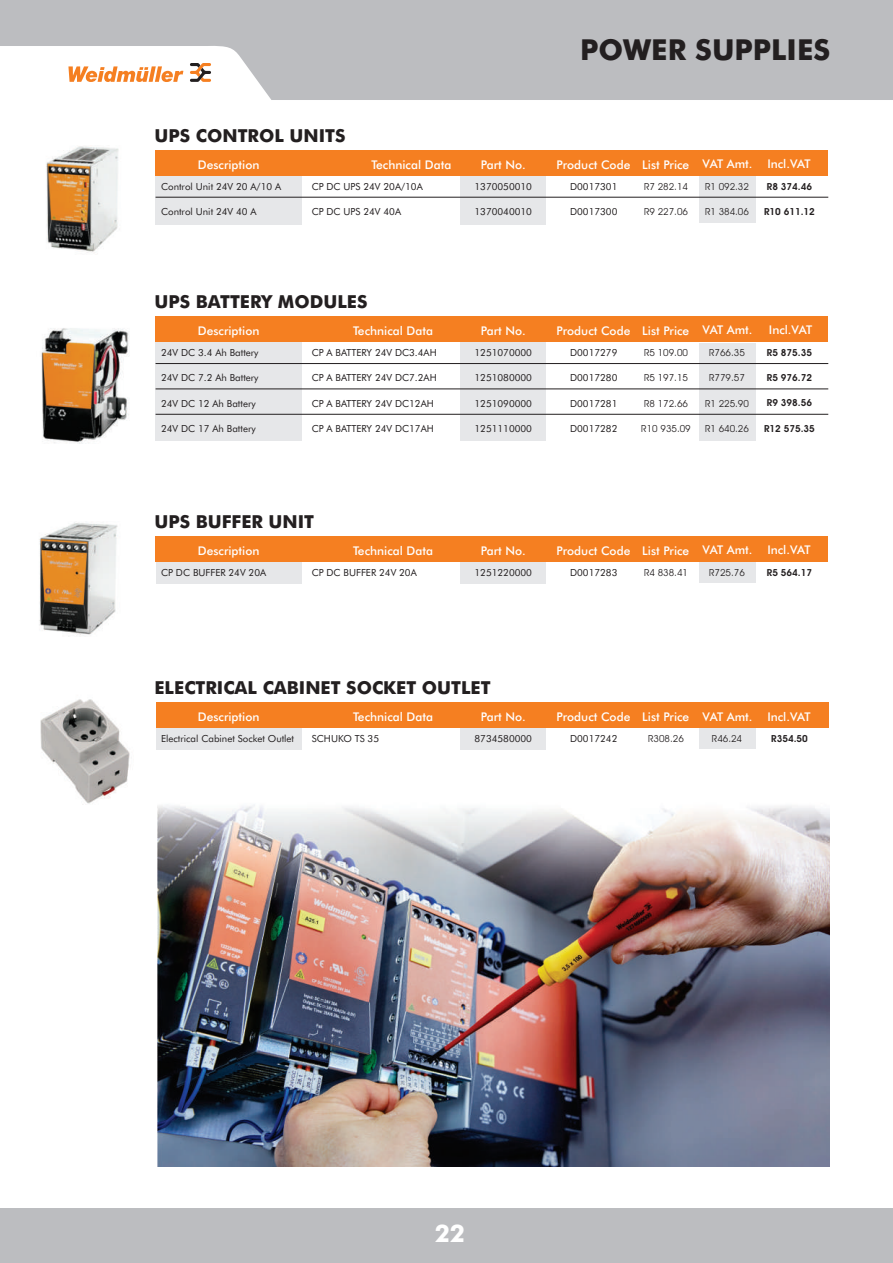
<style>
.page{position:relative;width:893px;height:1263px;background:#fff}
.page>*{position:absolute;margin:0;border:0;box-sizing:border-box;transform-origin:0 0}
.t1{font:500 28.95px "Futura BT";color:#231f20}
.t2{font:500 24.3px "Futura BT";color:#fff}
.t3{font:500 17.85px "Futura BT";color:#231f20}
.t4{font:500 12px "Futura BT";color:#fff}
.t5{font:9.75px "Futura BT";color:#231f20}
.t6{font:9.75px "Avant Garde IT Cby BT";color:#231f20}
.t7{font:700 9.75px "Avant Garde IT Cby BT";color:#231f20}
</style>
<div class="page">
<svg style="left:0;top:0;width:893px;height:100px;background:#c4c5c8"></svg>
<svg style="left:68px;top:66px;width:115px;height:16px"></svg>
<svg style="left:190px;top:63px;width:21px;height:19px"></svg>
<div style="left:0;top:1208px;width:893px;height:55px;background:#bcbdc0"></div>
<div style="left:699px;top:175px;width:57px;height:48px;background:#e6e7e9"></div>
<div style="left:156px;top:176px;width:146px;height:49px;background:#e6e7e9"></div>
<div style="left:460px;top:176px;width:86px;height:49px;background:#e6e7e9"></div>
<div style="left:156px;top:150px;width:672px;height:26px;background:#f57f21"></div>
<hr style="left:156px;top:197px;width:672px;height:1px;background:#231f20">
<div style="left:699px;top:343px;width:57px;height:97px;background:#e6e7e9"></div>
<div style="left:156px;top:342px;width:146px;height:99px;background:#e6e7e9"></div>
<div style="left:460px;top:342px;width:86px;height:99px;background:#e6e7e9"></div>
<div style="left:156px;top:316px;width:672px;height:26px;background:#f57f21"></div>
<hr style="left:156px;top:363px;width:672px;height:1px;background:#231f20">
<hr style="left:156px;top:389px;width:672px;height:1px;background:#231f20">
<hr style="left:156px;top:414px;width:672px;height:1px;background:#231f20">
<div style="left:699px;top:562px;width:57px;height:20px;background:#e6e7e9"></div>
<div style="left:156px;top:562px;width:146px;height:21px;background:#e6e7e9"></div>
<div style="left:460px;top:562px;width:86px;height:21px;background:#e6e7e9"></div>
<div style="left:156px;top:536px;width:672px;height:26px;background:#f57f21"></div>
<div style="left:156px;top:728px;width:146px;height:22px;background:#e6e7e9"></div>
<div style="left:460px;top:728px;width:86px;height:22px;background:#e6e7e9"></div>
<div style="left:156px;top:702px;width:672px;height:26px;background:#f57f21"></div>
<div style="left:699px;top:729px;width:57px;height:20px;background:#e6e7e9"></div>
<img style="left:158px;top:804px;width:672px;height:362px">
<img style="left:46px;top:146px;width:73px;height:107px">
<img style="left:41px;top:328px;width:88px;height:115px">
<img style="left:39px;top:522px;width:79px;height:115px">
<img style="left:40px;top:699px;width:90px;height:106px">
<h3 class="t3" style="left:155px;top:125px;width:192px">UPS CONTROL UNITS</h3>
<h1 class="t1" style="left:580px;top:33px;width:251px">POWER SUPPLIES</h1>
<p class="t4" style="left:198px;top:159px;width:63px">Description</p>
<p class="t4" style="left:371px;top:159px;width:81px">Technical Data</p>
<p class="t4" style="left:481px;top:159px;width:46px">Part No.</p>
<p class="t4" style="left:557px;top:159px;width:134px">Product Code List Price</p>
<p class="t4" style="left:703px;top:159px;width:110px">VAT Amt. Incl.VAT</p>
<p class="t5" style="left:161px;top:182px;width:122px">Control Unit 24V 20 A/10 A</p>
<p class="t5" style="left:161px;top:208px;width:97px">Control Unit 24V 40 A</p>
<p class="t5" style="left:312px;top:182px;width:113px">CP DC UPS 24V 20A/10A</p>
<p class="t5" style="left:312px;top:208px;width:91px">CP DC UPS 24V 40A</p>
<p class="t5" style="left:474px;top:182px;width:59px">1370050010</p>
<p class="t5" style="left:474px;top:208px;width:59px">1370040010</p>
<p class="t5" style="left:570px;top:182px;width:49px">D0017301</p>
<p class="t5" style="left:570px;top:208px;width:49px">D0017300</p>
<p class="t6" style="left:644px;top:183px;width:45px">R7 282.14</p>
<p class="t6" style="left:644px;top:208px;width:45px">R9 227.06</p>
<p class="t6" style="left:705px;top:183px;width:45px">R1 092.32</p>
<p class="t6" style="left:705px;top:208px;width:45px">R1 384.06</p>
<p class="t7" style="left:767px;top:183px;width:47px">R8 374.46</p>
<p class="t7" style="left:764px;top:208px;width:52px">R10 611.12</p>
<h3 class="t3" style="left:154px;top:292px;width:214px">UPS BATTERY MODULES</h3>
<p class="t4" style="left:198px;top:326px;width:63px">Description</p>
<p class="t4" style="left:353px;top:326px;width:81px">Technical Data</p>
<p class="t4" style="left:481px;top:326px;width:46px">Part No.</p>
<p class="t4" style="left:557px;top:326px;width:134px">Product Code List Price</p>
<p class="t5" style="left:161px;top:349px;width:99px">24V DC 3.4 Ah Battery</p>
<p class="t5" style="left:161px;top:374px;width:99px">24V DC 7.2 Ah Battery</p>
<p class="t5" style="left:161px;top:399px;width:96px">24V DC 12 Ah Battery</p>
<p class="t5" style="left:161px;top:424px;width:96px">24V DC 17 Ah Battery</p>
<p class="t5" style="left:312px;top:349px;width:127px">CP A BATTERY 24V DC3.4AH</p>
<p class="t5" style="left:312px;top:374px;width:127px">CP A BATTERY 24V DC7.2AH</p>
<p class="t5" style="left:312px;top:399px;width:124px">CP A BATTERY 24V DC12AH</p>
<p class="t5" style="left:312px;top:424px;width:124px">CP A BATTERY 24V DC17AH</p>
<p class="t6" style="left:644px;top:349px;width:45px">R5 109.00</p>
<p class="t6" style="left:644px;top:374px;width:45px">R5 197.15</p>
<p class="t6" style="left:644px;top:400px;width:45px">R8 172.66</p>
<p class="t6" style="left:641px;top:425px;width:51px">R10 935.09</p>
<p class="t5" style="left:474px;top:349px;width:59px">1251070000</p>
<p class="t5" style="left:474px;top:374px;width:59px">1251080000</p>
<p class="t5" style="left:474px;top:399px;width:59px">1251090000</p>
<p class="t5" style="left:474px;top:424px;width:59px">1251110000</p>
<p class="t5" style="left:570px;top:349px;width:49px">D0017279</p>
<p class="t5" style="left:570px;top:374px;width:49px">D0017280</p>
<p class="t5" style="left:570px;top:399px;width:49px">D0017281</p>
<p class="t5" style="left:570px;top:424px;width:49px">D0017282</p>
<p class="t4" style="left:703px;top:325px;width:51px">VAT Amt.</p>
<p class="t4" style="left:769px;top:325px;width:45px">Incl.VAT</p>
<p class="t6" style="left:709px;top:349px;width:37px">R766.35</p>
<p class="t6" style="left:709px;top:374px;width:37px">R779.57</p>
<p class="t6" style="left:705px;top:400px;width:45px">R1 225.90</p>
<p class="t6" style="left:705px;top:425px;width:45px">R1 640.26</p>
<p class="t7" style="left:767px;top:349px;width:47px">R5 875.35</p>
<p class="t7" style="left:767px;top:374px;width:47px">R5 976.72</p>
<p class="t7" style="left:767px;top:399px;width:47px">R9 398.56</p>
<p class="t7" style="left:764px;top:425px;width:52px">R12 575.35</p>
<h3 class="t3" style="left:154px;top:511px;width:161px">UPS BUFFER UNIT</h3>
<p class="t4" style="left:198px;top:545px;width:63px">Description</p>
<p class="t4" style="left:353px;top:545px;width:81px">Technical Data</p>
<p class="t4" style="left:481px;top:545px;width:46px">Part No.</p>
<p class="t4" style="left:557px;top:545px;width:134px">Product Code List Price</p>
<p class="t4" style="left:703px;top:545px;width:110px">VAT Amt. Incl.VAT</p>
<p class="t5" style="left:161px;top:568px;width:107px">CP DC BUFFER 24V 20A</p>
<p class="t5" style="left:312px;top:568px;width:107px">CP DC BUFFER 24V 20A</p>
<p class="t5" style="left:474px;top:568px;width:59px">1251220000</p>
<p class="t5" style="left:570px;top:568px;width:49px">D0017283</p>
<p class="t6" style="left:644px;top:569px;width:45px">R4 838.41</p>
<p class="t6" style="left:709px;top:569px;width:37px">R725.76</p>
<p class="t7" style="left:767px;top:569px;width:47px">R5 564.17</p>
<h3 class="t3" style="left:154px;top:678px;width:338px">ELECTRICAL CABINET SOCKET OUTLET</h3>
<p class="t4" style="left:198px;top:712px;width:63px">Description</p>
<p class="t4" style="left:353px;top:712px;width:81px">Technical Data</p>
<p class="t4" style="left:481px;top:712px;width:46px">Part No.</p>
<p class="t4" style="left:557px;top:712px;width:134px">Product Code List Price</p>
<p class="t4" style="left:703px;top:712px;width:110px">VAT Amt. Incl.VAT</p>
<p class="t5" style="left:161px;top:735px;width:135px">Electrical Cabinet Socket Outlet</p>
<p class="t5" style="left:312px;top:735px;width:69px">SCHUKO TS 35</p>
<p class="t5" style="left:474px;top:735px;width:59px">8734580000</p>
<p class="t5" style="left:570px;top:735px;width:49px">D0017242</p>
<p class="t6" style="left:648px;top:735px;width:37px">R308.26</p>
<p class="t6" style="left:712px;top:735px;width:32px">R46.24</p>
<p class="t7" style="left:771px;top:735px;width:38px">R354.50</p>
<h2 class="t2" style="left:435px;top:1219px;width:32px">22</h2>
</div>
